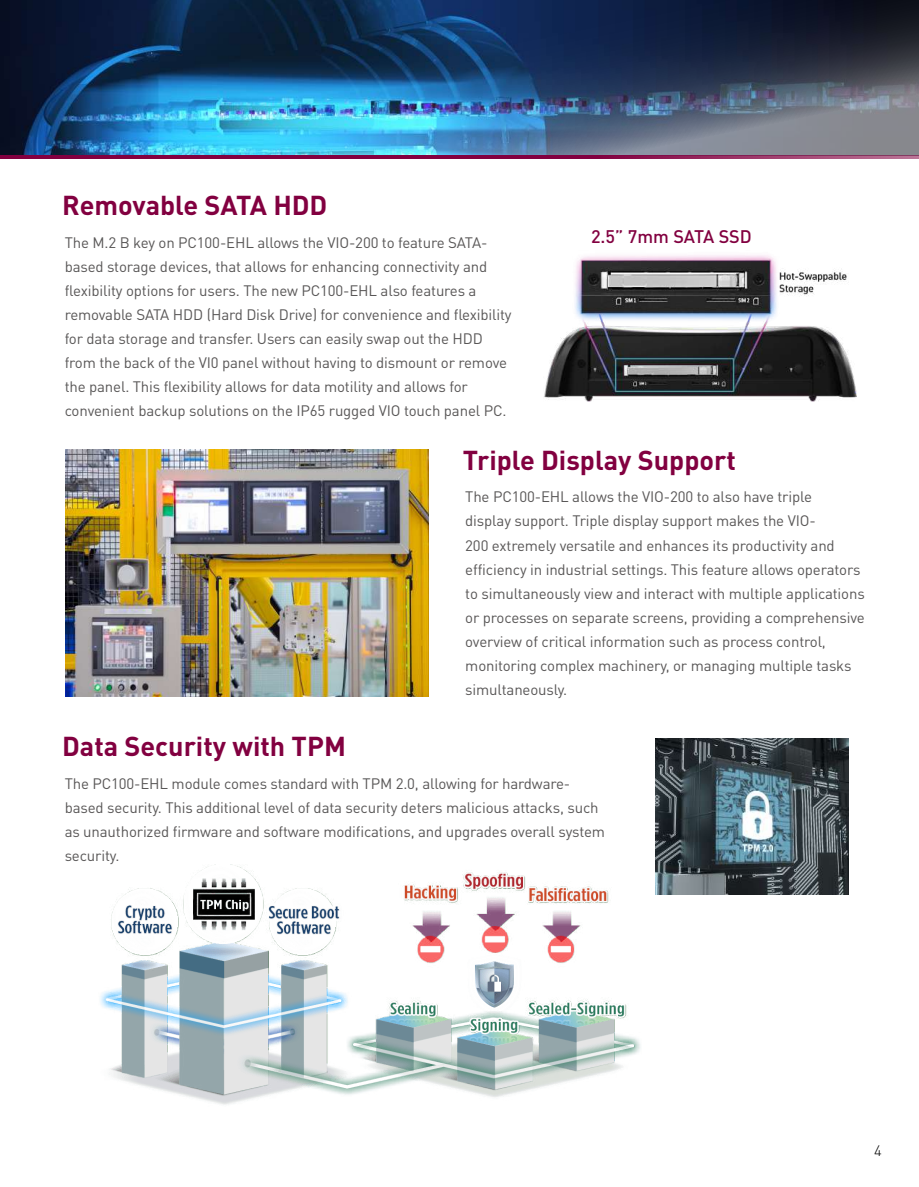
<style>
.page{position:relative;width:919px;height:1187px;background:#fff}
.page>*{position:absolute;margin:0;border:0;box-sizing:border-box;transform-origin:0 0}
.t1{font:700 27px "DIN Pro";color:#820040}
.t2{font:500 18px "DIN Pro";color:#820040}
.t3{font:15px/24px "DIN Pro";letter-spacing:-.01em;color:#595757}
.t4{font:300 15px "DIN Pro";color:#000}
</style>
<div class="page">
<img style="left:0;top:0;width:918px;height:155px">
<svg style="left:0;top:155px;width:918px;height:4px;background:#89124d"></svg>
<img style="left:544px;top:255px;width:312px;height:146px">
<img style="left:65px;top:450px;width:363px;height:246px">
<img style="left:655px;top:738px;width:193px;height:156px">
<img style="left:100px;top:864px;width:541px;height:241px">
<h1 class="t1" style="left:62px;top:187px;width:267px">Removable SATA HDD</h1>
<p class="t3" style="left:65px;top:230px;width:448px">The M.2 B key on PC100-EHL allows the VIO-200 to feature SATA&shy;based storage devices, that allows for enhancing connectivity and flexibility options for users. The new PC100-EHL also features a removable SATA HDD (Hard Disk Drive) for convenience and flexibility for data storage and transfer. Users can easily swap out the HDD from the back of the VI0 panel without having to dismount or remove the panel. This flexibility allows for data motility and allows for convenient backup solutions on the IP65 rugged VIO touch panel PC.</p>
<p class="t2" style="left:591px;top:224px;width:162px">2.5” 7mm SATA SSD</p>
<h1 class="t1" style="left:462px;top:441px;width:275px">Triple Display Support</h1>
<h1 class="t1" style="left:62px;top:727px;width:285px">Data Security with TPM</h1>
<p class="t3" style="left:465px;top:484px;width:401px">The PC100-EHL allows the VIO-200 to also have triple<br>display support. Triple display support makes the VIO-<br>200 extremely versatile and enhances its productivity and efficiency in industrial settings. This feature allows operators to simultaneously view and interact with multiple applications or processes on separate screens, providing a comprehensive overview of critical information such as process control, monitoring complex machinery, or managing multiple tasks simultaneously.</p>
<p class="t3" style="left:65px;top:770px;width:542px">The PC100-EHL module comes standard with TPM 2.0, allowing for hardware&shy;based security. This additional level of data security deters malicious attacks, such as unauthorized firmware and software modifications, and upgrades overall system security.</p>
<p class="t4" style="left:874px;top:1140px;width:9px">4</p>
</div>
